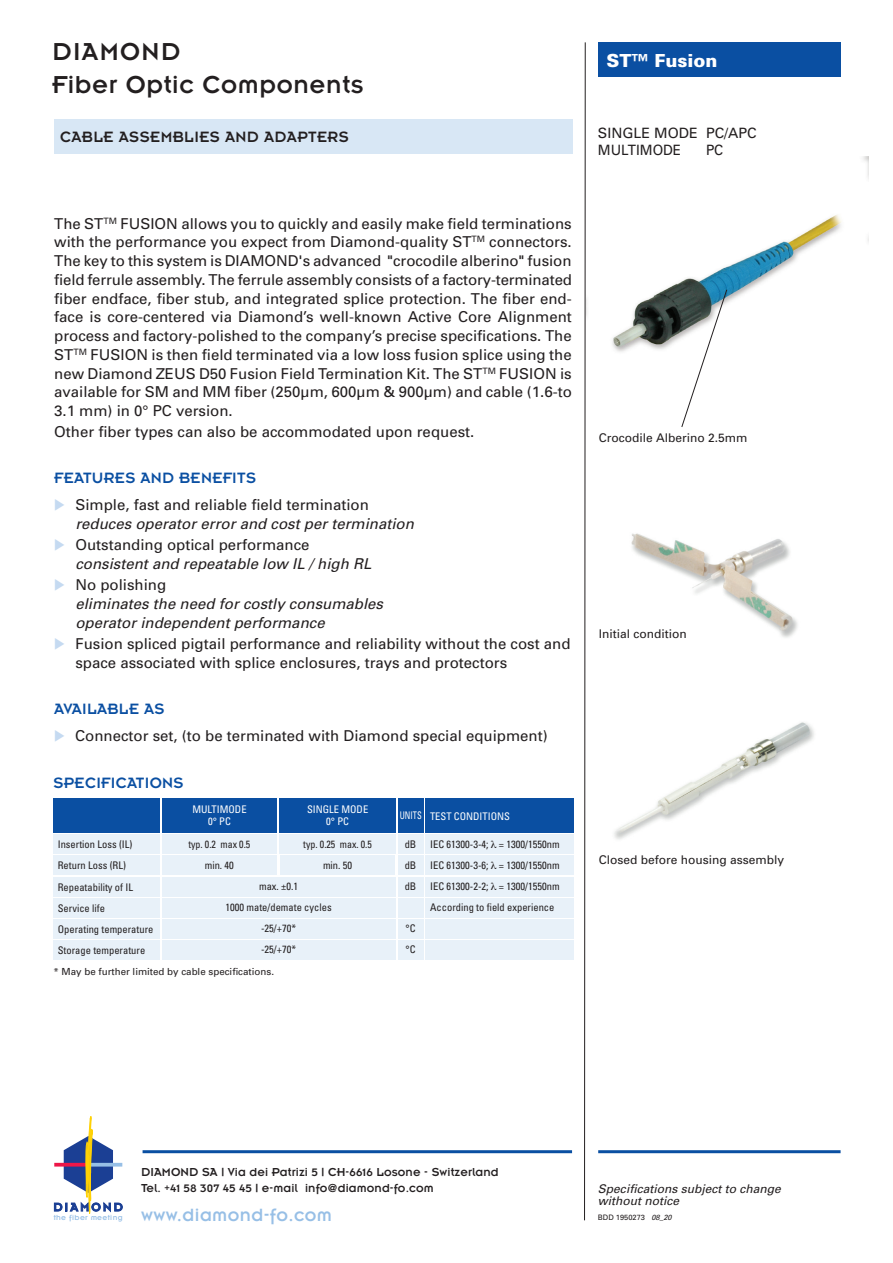
<style>
.page{position:relative;width:893px;height:1263px;background:#fff}
.page>*{position:absolute;margin:0;border:0;box-sizing:border-box;transform-origin:0 0}
.t1{font:27px/33px "Insignia";letter-spacing:.025em;color:#231f20}
.t2{font:19.5px "Insignia";letter-spacing:.02em;color:#97bfe6}
.t3{font:900 18px "Univers";color:#fff}
.t4{font:16.5px "Insignia";letter-spacing:.02em;color:#0a4fa2}
.t5{font:16.5px "Insignia";letter-spacing:.025em;color:#231f20}
.t6{font:15px/18.8px "Univers";color:#231f20;text-align:justify}
.t7{font:italic 15px/18.8px "Univers";color:#231f20}
.t8{font:14.25px/17.2px "Univers";color:#231f20}
.t9{font:14.25px "Univers";color:#231f20;scale:.95 1}
.t10{font:12.75px/15.9px "Insignia";letter-spacing:.01em;color:#231f20}
.t11{font:12px "Univers";color:#231f20}
.t12{font:italic 12px/12px "Univers";color:#231f20}
.t13{font:condensed 10.5px/21px "Univers";color:#231f20;text-align:justify}
.t14{font:condensed 10.5px/12px "Univers";color:#fff;text-align:center}
.t15{font:condensed 10.5px/21px "Univers";color:#231f20;text-align:center;scale:.95 1}
.t16{font:condensed 10.5px "Univers";color:#fff;scale:.8 1}
.t17{font:9.75px "Univers";color:#231f20}
.t18{font:8.1px "Insignia A";letter-spacing:.035em;color:#97bfe6}
.t19{font:7.5px "Univers";color:#231f20}
.s1{font-size:12px}
.s2{font-size:9px}
.s3{font-style:italic}
</style>
<div class="page">
<div style="left:54px;top:834px;width:106px;height:19px;background:#e8f1f9"></div>
<div style="left:54px;top:856px;width:106px;height:19px;background:#e8f1f9"></div>
<div style="left:54px;top:877px;width:106px;height:19px;background:#e8f1f9"></div>
<div style="left:54px;top:898px;width:106px;height:19px;background:#e8f1f9"></div>
<div style="left:54px;top:919px;width:106px;height:19px;background:#e8f1f9"></div>
<div style="left:54px;top:941px;width:106px;height:19px;background:#e8f1f9"></div>
<div style="left:162px;top:834px;width:115px;height:19px;background:#e8f1f9"></div>
<div style="left:162px;top:856px;width:115px;height:19px;background:#e8f1f9"></div>
<div style="left:162px;top:877px;width:234px;height:19px;background:#e8f1f9"></div>
<div style="left:162px;top:898px;width:234px;height:19px;background:#e8f1f9"></div>
<div style="left:162px;top:919px;width:234px;height:19px;background:#e8f1f9"></div>
<div style="left:162px;top:941px;width:234px;height:19px;background:#e8f1f9"></div>
<div style="left:280px;top:834px;width:116px;height:19px;background:#e8f1f9"></div>
<div style="left:280px;top:856px;width:114px;height:19px;background:#e8f1f9"></div>
<div style="left:398px;top:834px;width:25px;height:19px;background:#e8f1f9"></div>
<div style="left:398px;top:856px;width:25px;height:19px;background:#e8f1f9"></div>
<div style="left:398px;top:877px;width:25px;height:19px;background:#e8f1f9"></div>
<div style="left:398px;top:898px;width:25px;height:19px;background:#e8f1f9"></div>
<div style="left:398px;top:919px;width:25px;height:19px;background:#e8f1f9"></div>
<div style="left:398px;top:941px;width:25px;height:19px;background:#e8f1f9"></div>
<div style="left:426px;top:834px;width:148px;height:19px;background:#e8f1f9"></div>
<div style="left:426px;top:856px;width:148px;height:19px;background:#e8f1f9"></div>
<div style="left:426px;top:877px;width:148px;height:19px;background:#e8f1f9"></div>
<div style="left:426px;top:898px;width:148px;height:19px;background:#e8f1f9"></div>
<div style="left:426px;top:919px;width:148px;height:19px;background:#e8f1f9"></div>
<div style="left:426px;top:941px;width:148px;height:19px;background:#e8f1f9"></div>
<div style="left:162px;top:798px;width:115px;height:34px;background:#0a4fa2"></div>
<div style="left:54px;top:798px;width:106px;height:34px;background:#0a4fa2"></div>
<div style="left:279px;top:798px;width:117px;height:34px;background:#0a4fa2"></div>
<div style="left:398px;top:798px;width:25px;height:34px;background:#0a4fa2"></div>
<div style="left:426px;top:798px;width:148px;height:34px;background:#0a4fa2"></div>
<img style="left:586px;top:156px;width:282px;height:196px">
<img style="left:614px;top:722px;width:200px;height:118px">
<img style="left:631px;top:533px;width:167px;height:105px">
<svg style="left:584px;top:42px;width:2px;height:1179px;background:#908e8e"></svg>
<div style="left:54px;top:119px;width:518px;height:34px;background:#d8e7f5"></div>
<div style="left:598px;top:42px;width:242px;height:34px;background:#0a4fa2"></div>
<hr style="left:143px;top:1150px;width:429px;height:3px;background:#0a4fa2">
<hr style="left:598px;top:1150px;width:243px;height:3px;background:#0a4fa2">
<svg style="left:54px;top:1116px;width:69px;height:98px"></svg>
<svg style="left:681px;top:289px;width:47px;height:138px"></svg>
<h1 class="t1" style="left:52px;top:35px;width:313px">DIAMOND<br>Fiber Optic Components</h1>
<p class="t5" style="left:60px;top:128px;width:290px">CABLE ASSEMBLIES AND ADAPTERS</p>
<p class="t6" style="left:54px;top:214px;width:519px">The ST<sup>TM</sup> FUSION allows you to quickly and easily make field terminations with the performance you expect from Diamond-quality ST<sup>TM</sup> connectors.<br>The key to this system is DIAMOND's advanced "crocodile alberino" fusion field ferrule assembly. The ferrule assembly consists of a factory-terminated fiber endface, fiber stub, and integrated splice protection. The fiber end&shy;face is core-centered via Diamond’s well-known Active Core Alignment process and factory-polished to the company’s precise specifications. The ST<sup>TM</sup> FUSION is then field terminated via a low loss fusion splice using the new Diamond ZEUS D50 Fusion Field Termination Kit. The ST<sup>TM</sup> FUSION is available for SM and MM fiber (250µm, 600µm &amp; 900µm) and cable (1.6-to 3.1 mm) in 0° PC version.</p>
<p class="t6" style="left:54px;top:422px;width:422px">Other fiber types can also be accommodated upon request.</p>
<p class="t4" style="left:54px;top:469px;width:203px">FEATURES AND BENEFITS</p>
<p class="t6" style="left:75px;top:495px;width:295px">Simple, fast and reliable field termination</p>
<p class="t7" style="left:75px;top:514px;width:340px">reduces operator error and cost per termination</p>
<p class="t6" style="left:75px;top:535px;width:236px">Outstanding optical performance</p>
<p class="t7" style="left:75px;top:554px;width:297px">consistent and repeatable low IL / high RL</p>
<p class="t6" style="left:75px;top:575px;width:92px">No polishing</p>
<p class="t7" style="left:75px;top:594px;width:309px">eliminates the need for costly consumables operator independent performance</p>
<p class="t6" style="left:75px;top:634px;width:497px">Fusion spliced pigtail performance and reliability without the cost and space associated with splice enclosures, trays and protectors</p>
<p class="t4" style="left:54px;top:700px;width:112px">AVAILABLE AS</p>
<p class="t6" style="left:75px;top:726px;width:474px">Connector set, (to be terminated with Diamond special equipment)</p>
<p class="t4" style="left:53px;top:774px;width:132px">SPECIFICATIONS</p>
<p class="t14" style="left:192px;top:803px;width:56px">MULTIMODE<br>0° PC</p>
<p class="t14" style="left:307px;top:803px;width:63px">SINGLE MODE<br>0° PC</p>
<p class="t16" style="left:400px;top:809px;width:29px">UNITS</p>
<p class="t13" style="left:58px;top:833px;width:97px;text-align:left">Insertion Loss (IL)<br>Return Loss (RL)<br>Repeatability of IL<br>Service life<br>Operating temperature<br>Storage temperature</p>
<p class="t15" style="left:188px;top:834px;width:67px">typ. 0.2 max 0.5 min. 40</p>
<p class="t15" style="left:303px;top:834px;width:74px">typ. 0.25 max. 0.5 min. 50</p>
<p class="t13" style="left:226px;top:875px;width:108px;text-align:center">max. ±0.1<br>1000 mate/demate cycles -25/+70*<br>-25/+70*</p>
<p class="t17" style="left:54px;top:965px;width:222px">* May be further limited by cable specifications.</p>
<p class="t13" style="left:405px;top:834px;width:13px">dB dB dB</p>
<p class="t13" style="left:405px;top:918px;width:12px">°C °C</p>
<p class="t14" style="left:430px;top:810px;width:81px">TEST CONDITIONS</p>
<p class="t13" style="left:430px;top:834px;width:131px">IEC 61300-3-4; = 1300/1550nm IEC 61300-3-6; = 1300/1550nm IEC 61300-2-2; = 1300/1550nm According to field experience</p>
<p class="t3" style="left:606px;top:49px;width:113px">ST™ Fusion</p>
<p class="t8" style="left:598px;top:124px;width:160px">SINGLE MODE PC/APC<br>MULTIMODE</p>
<p class="t9" style="left:706px;top:141px;width:20px">PC</p>
<p class="t11" style="left:599px;top:431px;width:150px">Crocodile Alberino 2.5mm</p>
<p class="t11" style="left:599px;top:626px;width:90px">Initial condition</p>
<p class="t11" style="left:599px;top:852px;width:187px">Closed before housing assembly</p>
<p class="t10" style="left:141px;top:1164px;width:359px">DIAMOND SA | Via dei Patrizi <span class="s1">5</span> | CH-<span class="s1">6616</span> Losone - Switzerland<br>Tel. <span class="s2">+</span><span class="s1">41 58 307 45 45</span> | e-mail info@diamond-fo.com</p>
<h2 class="t2" style="left:141px;top:1205px;width:192px">www.diamond-fo.com</h2>
<p class="t12" style="left:598px;top:1182px;width:184px">Specifications subject to change without notice</p>
<p class="t18" style="left:54px;top:1213px;width:70px">the fiber meeting</p>
<p class="t19" style="left:598px;top:1213px;width:75px">BDD 1950273 <span class="s3">08_20</span></p>
</div>
